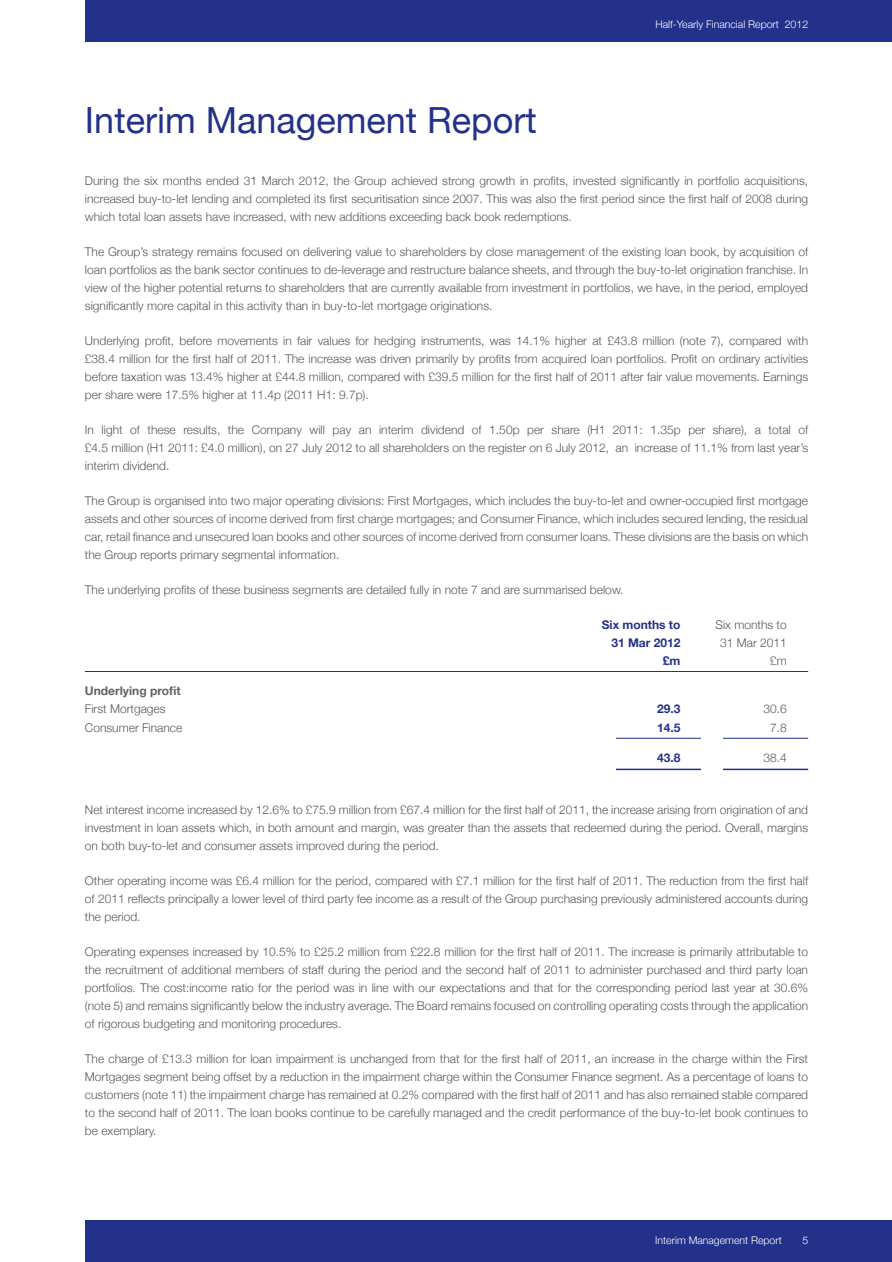
<style>
.page{position:relative;width:892px;height:1262px;background:#fff}
.page>*{position:absolute;margin:0;border:0;box-sizing:border-box;transform-origin:0 0}
.t1{font:36px "Helvetica Neue";color:#24318b}
.t2{font:300 12px/18px "Helvetica Neue";color:#57585a;text-align:justify}
.t3{font:700 12px "Helvetica Neue";color:#24318b}
.t4{font:700 12px "Helvetica Neue";color:#636366}
.t5{font:300 10.5px "Helvetica Neue";color:#fff}
</style>
<div class="page">
<div style="left:85px;top:0;width:807px;height:42px;background:#24318b"></div>
<div style="left:85px;top:1220px;width:807px;height:42px;background:#24318b"></div>
<hr style="left:85px;top:671px;width:723px;height:1px;background:#24318b">
<hr style="left:510px;top:738px;width:298px;height:1px;background:#24318b">
<hr style="left:383px;top:769px;width:425px;height:1px;background:#24318b">
<div style="left:218px;top:698px;width:376px;height:83px;background:#fff"></div>
<div style="left:701px;top:686px;width:21px;height:112px;background:#fff"></div>
<div style="left:594px;top:687px;width:22px;height:111px;background:#fff"></div>
<p class="t5" style="left:655px;top:18px;width:154px">Half-Yearly Financial Report 2012</p>
<h1 class="t1" style="left:85px;top:98px;width:453px">Interim Management Report</h1>
<p class="t2" style="left:85px;top:171px;width:724px">During the six months ended 31 March 2012, the Group achieved strong growth in profits, invested significantly in portfolio acquisitions, increased buy-to-let lending and completed its first securitisation since 2007. This was also the first period since the first half of 2008 during which total loan assets have increased, with new additions exceeding back book redemptions.</p>
<p class="t2" style="left:85px;top:242px;width:724px">The Group’s strategy remains focused on delivering value to shareholders by close management of the existing loan book, by acquisition of loan portfolios as the bank sector continues to de-leverage and restructure balance sheets, and through the buy-to-let origination franchise. In view of the higher potential returns to shareholders that are currently available from investment in portfolios, we have, in the period, employed significantly more capital in this activity than in buy-to-let mortgage originations.</p>
<p class="t2" style="left:85px;top:331px;width:724px">Underlying profit, before movements in fair values for hedging instruments, was 14.1% higher at £43.8 million (note 7), compared with £38.4 million for the first half of 2011. The increase was driven primarily by profits from acquired loan portfolios. Profit on ordinary activities before taxation was 13.4% higher at £44.8 million, compared with £39.5 million for the first half of 2011 after fair value movements. Earnings per share were 17.5% higher at 11.4p (2011 H1: 9.7p).</p>
<p class="t2" style="left:85px;top:420px;width:724px">In light of these results, the Company will pay an interim dividend of 1.50p per share (H1 2011: 1.35p per share), a total of £4.5 million (H1 2011: £4.0 million), on 27 July 2012 to all shareholders on the register on 6 July 2012, an increase of 11.1% from last year’s interim dividend.</p>
<p class="t2" style="left:85px;top:491px;width:724px">The Group is organised into two major operating divisions: First Mortgages, which includes the buy-to-let and owner-occupied first mortgage assets and other sources of income derived from first charge mortgages; and Consumer Finance, which includes secured lending, the residual car, retail finance and unsecured loan books and other sources of income derived from consumer loans. These divisions are the basis on which the Group reports primary segmental information.</p>
<p class="t2" style="left:85px;top:580px;width:540px">The underlying profits of these business segments are detailed fully in note 7 and are summarised below.</p>
<p class="t3" style="left:602px;top:617px;width:80px">Six months to</p>
<p class="t2" style="left:715px;top:615px;width:73px">Six months to</p>
<p class="t3" style="left:611px;top:635px;width:71px">31 Mar 2012</p>
<p class="t2" style="left:720px;top:633px;width:68px">31 Mar 2011</p>
<p class="t3" style="left:663px;top:653px;width:19px">£m</p>
<p class="t2" style="left:770px;top:651px;width:18px">£m</p>
<p class="t4" style="left:85px;top:684px;width:97px">Underlying profit</p>
<p class="t2" style="left:85px;top:700px;width:82px">First Mortgages</p>
<p class="t3" style="left:657px;top:702px;width:25px">29.3</p>
<p class="t2" style="left:763px;top:700px;width:25px">30.6</p>
<p class="t2" style="left:85px;top:718px;width:99px">Consumer Finance</p>
<p class="t3" style="left:657px;top:720px;width:25px">14.5</p>
<p class="t2" style="left:770px;top:718px;width:18px">7.8</p>
<p class="t3" style="left:657px;top:750px;width:25px">43.8</p>
<p class="t2" style="left:763px;top:749px;width:25px">38.4</p>
<p class="t2" style="left:85px;top:801px;width:724px">Net interest income increased by 12.6% to £75.9 million from £67.4 million for the first half of 2011, the increase arising from origination of and investment in loan assets which, in both amount and margin, was greater than the assets that redeemed during the period. Overall, margins on both buy-to-let and consumer assets improved during the period.</p>
<p class="t2" style="left:85px;top:872px;width:724px">Other operating income was £6.4 million for the period, compared with £7.1 million for the first half of 2011. The reduction from the first half of 2011 reflects principally a lower level of third party fee income as a result of the Group purchasing previously administered accounts during the period.</p>
<p class="t2" style="left:85px;top:943px;width:724px">Operating expenses increased by 10.5% to £25.2 million from £22.8 million for the first half of 2011. The increase is primarily attributable to the recruitment of additional members of staff during the period and the second half of 2011 to administer purchased and third party loan portfolios. The cost:income ratio for the period was in line with our expectations and that for the corresponding period last year at 30.6% (note 5) and remains significantly below the industry average. The Board remains focused on controlling operating costs through the application of rigorous budgeting and monitoring procedures.</p>
<p class="t2" style="left:85px;top:1050px;width:724px">The charge of £13.3 million for loan impairment is unchanged from that for the first half of 2011, an increase in the charge within the First Mortgages segment being offset by a reduction in the impairment charge within the Consumer Finance segment. As a percentage of loans to customers (note 11) the impairment charge has remained at 0.2% compared with the first half of 2011 and has also remained stable compared to the second half of 2011. The loan books continue to be carefully managed and the credit performance of the buy-to-let book continues to be exemplary.</p>
<p class="t5" style="left:655px;top:1234px;width:128px">Interim Management Report</p>
<p class="t5" style="left:802px;top:1234px;width:7px">5</p>
</div>
